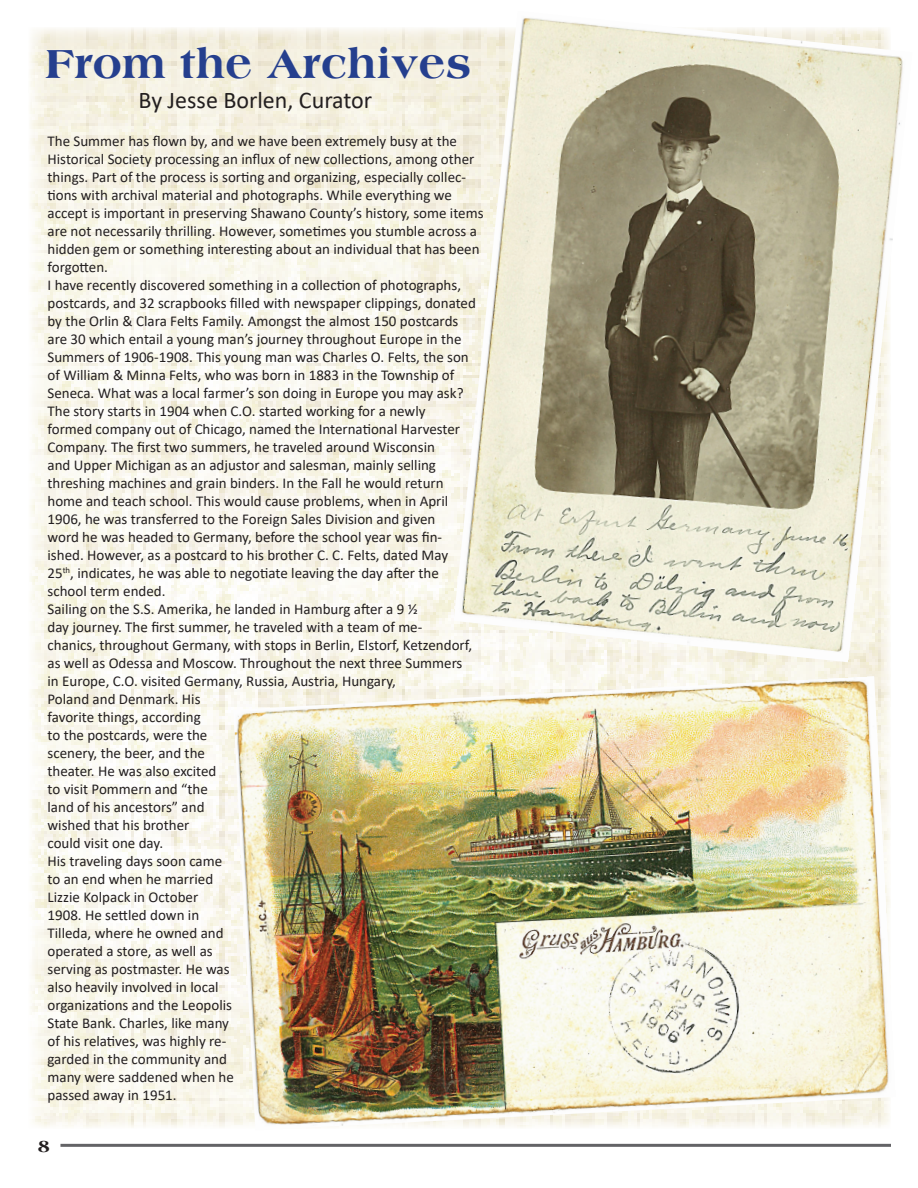
<style>
.page{position:relative;width:918px;height:1188px;background:#fff}
.page>*{position:absolute;margin:0;border:0;box-sizing:border-box;transform-origin:0 0}
.t1{font:800 43.5px "Americana";color:#253f8e}
.t2{font:24px "Calibri";color:#231f20}
.t3{font:800 18px "Americana";color:#231f20}
.t4{font:15px/18px "Calibri";color:#231f20}
</style>
<div class="page">
<hr style="left:60px;top:1144px;width:831px;height:3px;background:#636366">
<img style="left:30px;top:27px;width:860px;height:1100px">
<img style="left:454px;top:18px;width:449px;height:644px">
<img style="left:233px;top:676px;width:657px;height:452px">
<p class="t1" style="left:45px;top:38px;width:427px">From the Archives</p>
<p class="t2" style="left:139px;top:83px;width:235px">By Jesse Borlen, Curator</p>
<p class="t4" style="left:48px;top:132px;width:438px">The Summer has flown by, and we have been extremely busy at the Historical Society processing an influx of new collections, among other things. Part of the process is sorting and organizing, especially collec&shy;tions with archival material and photographs. While everything we accept is important in preserving Shawano County’s history, some items are not necessarily thrilling. However, sometimes you stumble across a hidden gem or something interesting about an individual that has been forgotten.</p>
<p class="t4" style="left:48px;top:276px;width:430px">I have recently discovered something in a collection of photographs, postcards, and 32 scrapbooks filled with newspaper clippings, donated by the Orlin &amp; Clara Felts Family. Amongst the almost 150 postcards are 30 which entail a young man’s journey throughout Europe in the Summers of 1906-1908. This young man was Charles O. Felts, the son of William &amp; Minna Felts, who was born in 1883 in the Township of Seneca. What was a local farmer’s son doing in Europe you may ask?</p>
<p class="t4" style="left:48px;top:402px;width:414px">The story starts in 1904 when C.O. started working for a newly formed company out of Chicago, named the International Harvester Company. The first two summers, he traveled around Wisconsin and Upper Michigan as an adjustor and salesman, mainly selling threshing machines and grain binders. In the Fall he would return home and teach school. This would cause problems, when in April 1906, he was transferred to the Foreign Sales Division and given word he was headed to Germany, before the school year was fin&shy;ished. However, as a postcard to his brother C. C. Felts, dated May 25<sup>th</sup>, indicates, he was able to negotiate leaving the day after the school term ended.</p>
<p class="t4" style="left:48px;top:600px;width:426px">Sailing on the S.S. Amerika, he landed in Hamburg after a 9 ½<br>day journey. The first summer, he traveled with a team of me&shy;chanics, throughout Germany, with stops in Berlin, Elstorf, Ketzendorf, as well as Odessa and Moscow. Throughout the next three Summers in Europe, C.O. visited Germany, Russia, Austria, Hungary,<br>Poland and Denmark. His<br>favorite things, according<br>to the postcards, were the<br>scenery, the beer, and the<br>theater. He was also excited<br>to visit Pommern and “the<br>land of his ancestors” and<br>wished that his brother<br>could visit one day.</p>
<p class="t4" style="left:48px;top:852px;width:188px">His traveling days soon came to an end when he married<br>Lizzie Kolpack in October<br>1908. He settled down in<br>Tilleda, where he owned and operated a store, as well as serving as postmaster. He was also heavily involved in local organizations and the Leopolis<br>State Bank. Charles, like many of his relatives, was highly re&shy;garded in the community and many were saddened when he passed away in 1951.</p>
<p class="t3" style="left:38px;top:1135px;width:14px">8</p>
</div>
